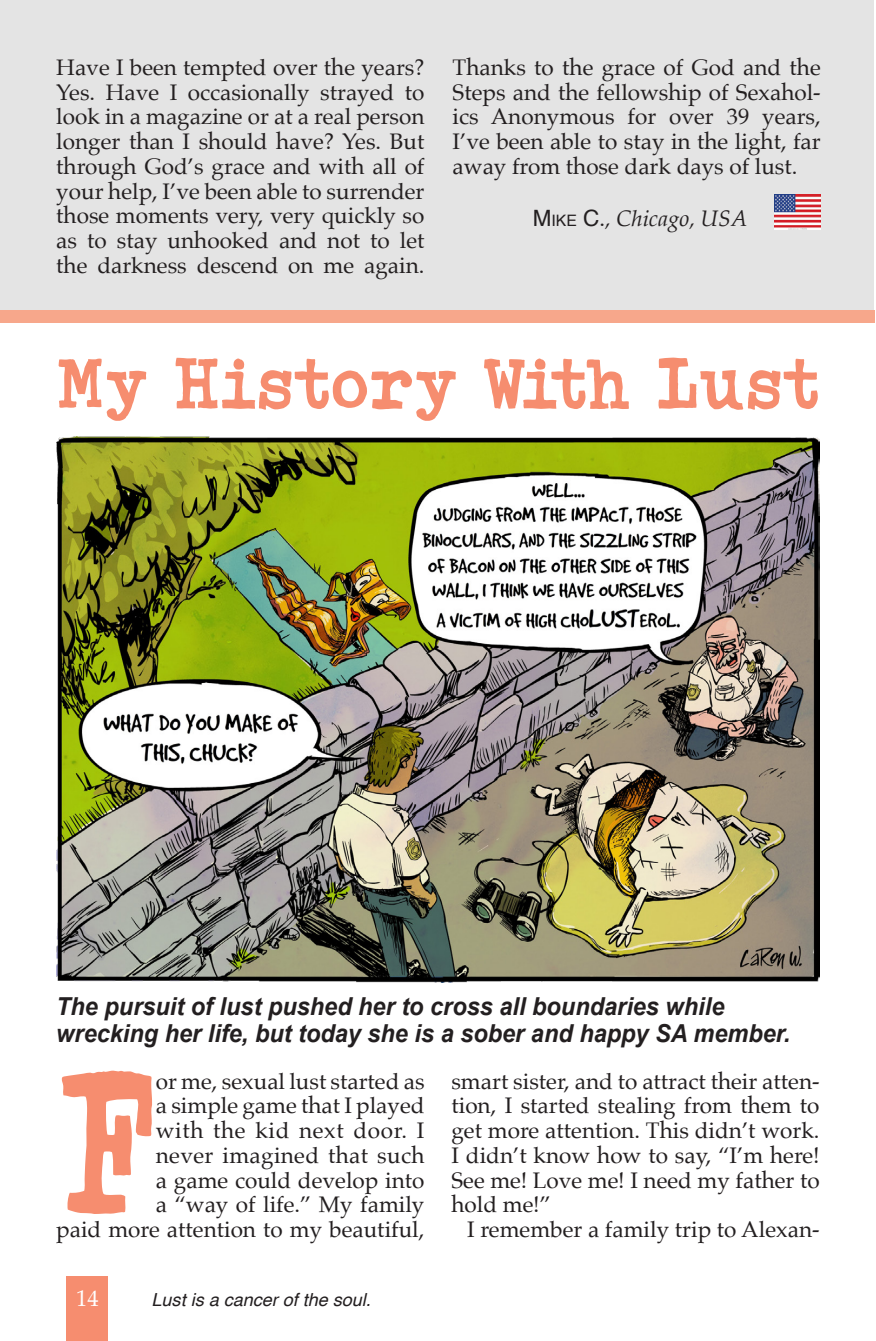
<style>
.page{position:relative;width:876px;height:1341px;background:#fff}
.page>*{position:absolute;margin:0;border:0;box-sizing:border-box;transform-origin:0 0}
.Body_Serif_1{font:200.25px "Click Clack";color:#f68d6f;scale:.83 1}
.t1{font:72px "Click Clack";color:#f68d6f}
.t2{font:italic 700 24.75px/27px "Arial";color:#231f20;scale:.95 1}
.Body_Serif_1-2{font:22.5px/24.8px "Palatino";color:#231f20;text-align:justify}
.t3{font:italic 22.5px "Palatino";color:#231f20}
.t4{font:22.5px "Palatino";color:#fff}
.t5{font:italic 18px "Helvetica";color:#231f20}
.s1{font-family:"Helvetica";font-style:normal}
.s2{font-family:"Helvetica";font-style:normal;font-size:15.75px}
.s3{font-style:normal}
</style>
<div class="page">
<div style="left:0;top:0;width:873px;height:317px;background:#e4e4e4"></div>
<div style="left:66px;top:1277px;width:42px;height:64px;background:#f68d6f"></div>
<div style="left:0;top:311px;width:874px;height:12px;background:#f7a78b"></div>
<img style="left:56px;top:437px;width:763px;height:546px">
<img style="left:774px;top:195px;width:45px;height:35px">
<p class="Body_Serif_1-2" style="left:56px;top:55px;width:369px">Have I been tempted over the years?<br>Yes. Have I occasionally strayed to look in a magazine or at a real person longer than I should have? Yes. But through God’s grace and with all of your help, I’ve been able to surrender those moments very, very quickly so as to stay unhooked and not to let the darkness descend on me again.</p>
<p class="Body_Serif_1-2" style="left:452px;top:55px;width:369px">Thanks to the grace of God and the Steps and the fellowship of Sexahol&shy;ics Anonymous for over 39 years, I’ve been able to stay in the light, far away from those dark days of lust.</p>
<p class="t3" style="left:532px;top:199px;width:215px"><span class="s1">M</span><span class="s2">ike</span> <span class="s1">C</span><span class="s3">.</span>, Chicago, USA</p>
<p class="t1" style="left:56px;top:339px;width:764px">My History With Lust</p>
<p class="t2" style="left:56px;top:994px;width:774px">The pursuit of lust pushed her to cross all boundaries while wrecking her life, but today she is a sober and happy SA member.</p>
<p class="Body_Serif_1" style="left:56px;top:1021px;width:121px">F</p>
<p class="Body_Serif_1-2" style="left:451px;top:1068px;width:369px">smart sister, and to attract their atten&shy;tion, I started stealing from them to get more attention. This didn’t work.<br>I didn’t know how to say, “I’m here!<br>See me! Love me! I need my father to hold me!”</p>
<p class="Body_Serif_1-2" style="left:467px;top:1217px;width:354px">I remember a family trip to Alexan-</p>
<p class="Body_Serif_1-2" style="left:56px;top:1068px;width:369px;text-align:right">or me, sexual lust started as<br>a simple game that I played<br>with the kid next door. I<br>never imagined that such<br>a game could develop into<br>a “way of life.” My family<br>paid more attention to my beautiful,</p>
<p class="t4" style="left:76px;top:1279px;width:24px">14</p>
<p class="t5" style="left:151px;top:1285px;width:221px">Lust is a cancer of the soul.</p>
</div>
